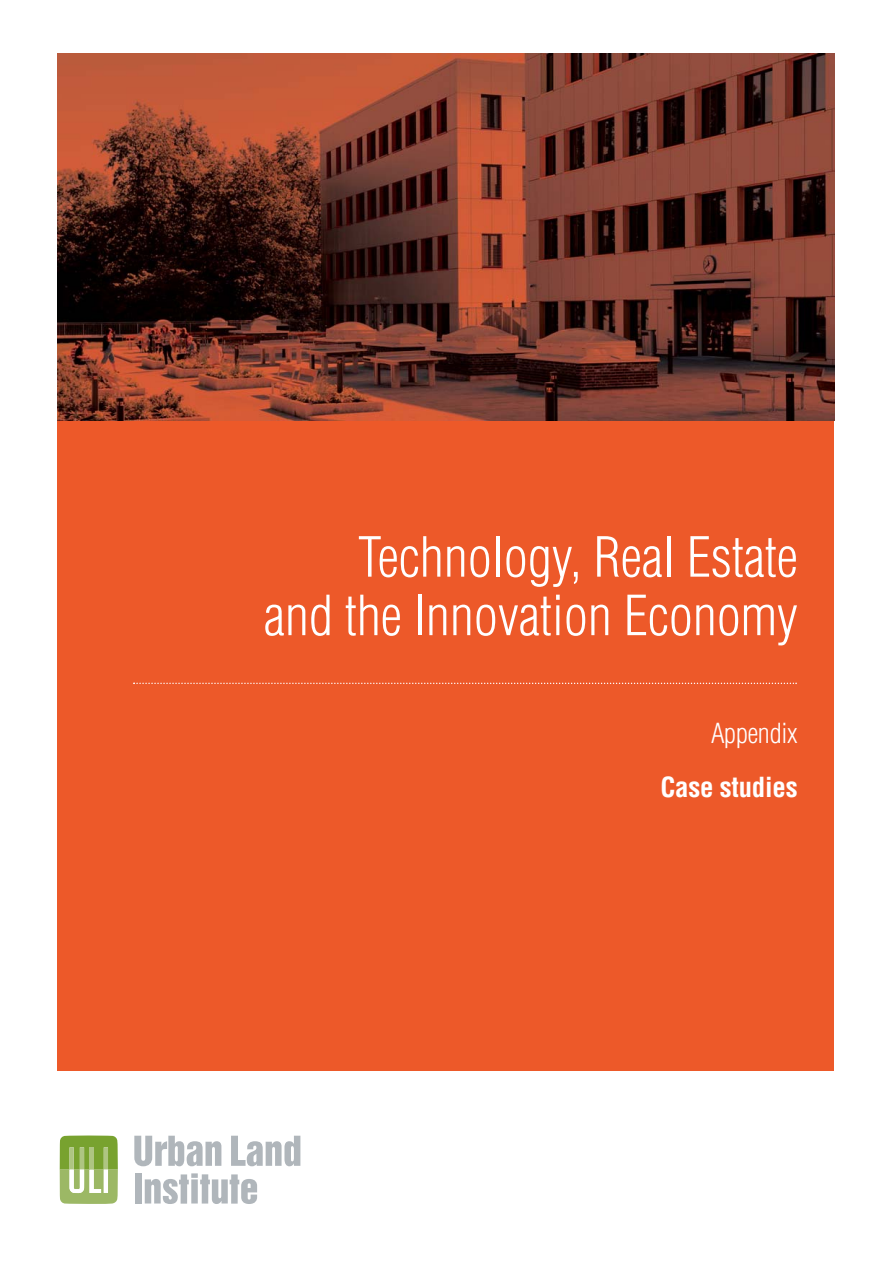
<style>
.page{position:relative;width:893px;height:1263px;background:#fff}
.page>*{position:absolute;margin:0;border:0;box-sizing:border-box;transform-origin:0 0}
.t1{font:300 condensed 54px/58.5px "Helvetica";color:#fff;text-align:right}
.t2{font:700 condensed 27px "Helvetica";letter-spacing:-.01em;color:#fff}
.t3{font:300 condensed 27px "Helvetica";letter-spacing:-.01em;color:#fff}
</style>
<div class="page">
<div style="left:58px;top:238px;width:775px;height:832px;background:#ed5929"></div>
<img style="left:58px;top:54px;width:776px;height:366px">
<svg style="left:134px;top:1136px;width:87px;height:30px"></svg>
<svg style="left:231px;top:1136px;width:69px;height:30px"></svg>
<div style="left:134px;top:1173px;width:7px;height:31px;background:#b0b6bb"></div>
<svg style="left:145px;top:1173px;width:112px;height:31px"></svg>
<svg style="left:60px;top:1136px;width:58px;height:68px;background:#9eba69"></svg>
<svg style="left:133px;top:683px;width:663px;height:1px"></svg>
<p class="t1" style="left:264px;top:532px;width:535px">Technology, Real Estate<br>and the Innovation Economy</p>
<p class="t3" style="left:711px;top:723px;width:88px">Appendix</p>
<p class="t2" style="left:660px;top:777px;width:139px">Case studies</p>
</div>
